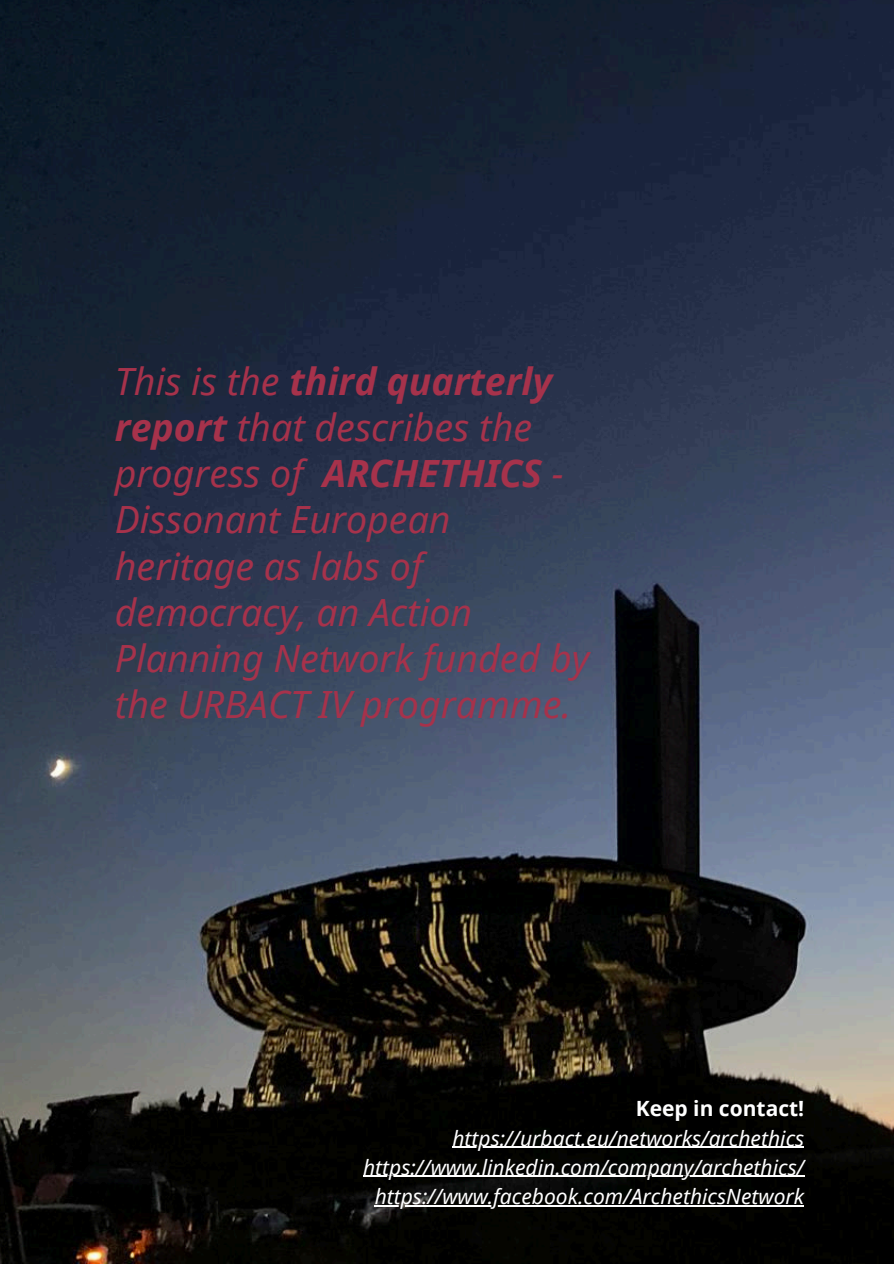
<style>
.page{position:relative;width:894px;height:1264px;background:#fff}
.page>*{position:absolute;margin:0;border:0;box-sizing:border-box;transform-origin:0 0}
.t1{font:italic 37.5px/46.2px "Noto Sans";color:#a6324b}
.t2{font:italic 21px "Noto Sans";color:#fff}
.t3{font:700 21px "Noto Sans";color:#fff}
.s1{font-weight:700}
</style>
<div class="page">
<img style="left:0;top:0;width:893px;height:1263px">
<hr style="left:452px;top:1146px;width:352px;height:1px;background:#fff">
<hr style="left:363px;top:1175px;width:441px;height:1px;background:#fff">
<hr style="left:374px;top:1205px;width:430px;height:1px;background:#fff">
<p class="t1" style="left:115px;top:357px;width:475px">This is the <span class="s1">third quarterly report</span> that describes the progress of <span class="s1">ARCHETHICS</span> -<br>Dissonant European heritage as labs of democracy, an Action<br>Planning Network funded by the URBACT IV programme.</p>
<p class="t3" style="left:635px;top:1093px;width:170px">Keep in contact!</p>
<h1 class="t2" style="left:452px;top:1123px;width:353px">https://urbact.eu/networks/archethics</h1>
<p class="t2" style="left:363px;top:1152px;width:442px">https://www.linkedin.com/company/archethics/</p>
<p class="t2" style="left:374px;top:1181px;width:431px">https://www.facebook.com/ArchethicsNetwork</p>
</div>
